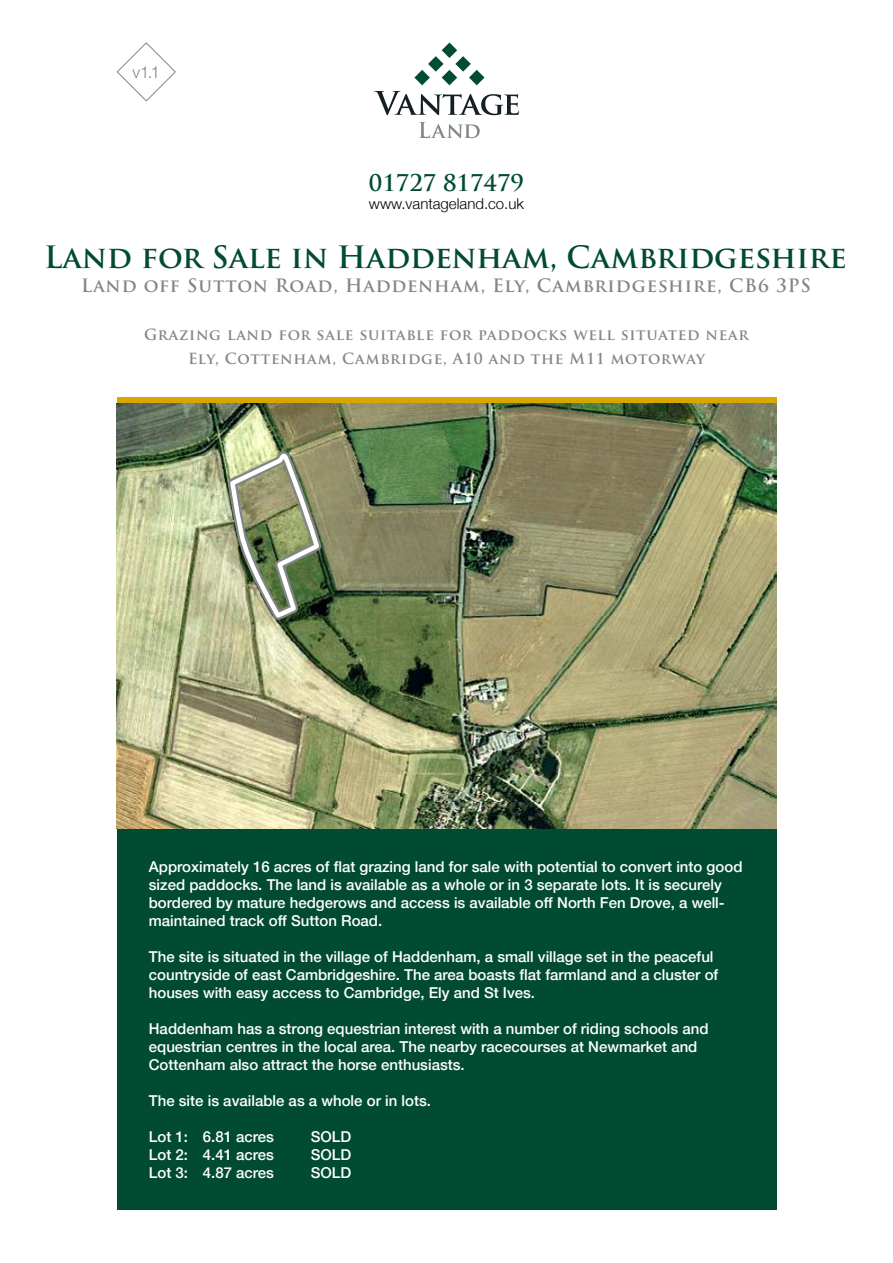
<style>
.page{position:relative;width:893px;height:1263px;background:#fff}
.page>*{position:absolute;margin:0;border:0;box-sizing:border-box;transform-origin:0 0}
.t1{font:700 30px "Trajan Pro";color:#004b31}
.t2{font:700 22.5px "Trajan Pro";color:#004b31}
.t3{font:700 18px "Trajan Pro";letter-spacing:.05em;color:#828785}
.t4{font:300 16.5px "Helvetica Neue";color:#828785}
.t5{font:500 15px/18px "Helvetica Neue LT";color:#fff}
.t6{font:700 15px/24px "Trajan Pro";letter-spacing:.05em;color:#828785;text-align:center}
.t7{font:300 15px "Helvetica Neue";color:#000}
</style>
<div class="page">
<svg style="left:117px;top:398px;width:659px;height:6px;background:#c59c0d"></svg>
<img style="left:117px;top:404px;width:659px;height:424px">
<div style="left:117px;top:829px;width:659px;height:381px;background:#004b31"></div>
<svg style="left:117px;top:42px;width:59px;height:59px"></svg>
<svg style="left:414px;top:43px;width:70px;height:42px"></svg>
<svg style="left:374px;top:91px;width:145px;height:24px"></svg>
<svg style="left:419px;top:122px;width:61px;height:16px"></svg>
<img style="left:221px;top:442px;width:107px;height:187px">
<p class="t4" style="left:133px;top:62px;width:29px">v1.1</p>
<h2 class="t2" style="left:369px;top:169px;width:157px">01727 817479</h2>
<p class="t7" style="left:369px;top:194px;width:157px">www.vantageland.co.uk</p>
<h1 class="t1" style="left:44px;top:239px;width:804px">Land for Sale in Haddenham, Cambridgeshire</h1>
<p class="t3" style="left:81px;top:275px;width:731px">Land off Sutton Road, Haddenham, Ely, Cambridgeshire, CB6 3PS</p>
<p class="t6" style="left:144px;top:323px;width:606px">Grazing land for sale suitable for paddocks well situated near<br>Ely, Cottenham, Cambridge, A10 and the M11 motorway</p>
<p class="t5" style="left:149px;top:857px;width:595px">Approximately 16 acres of flat grazing land for sale with potential to convert into good sized paddocks. The land is available as a whole or in 3 separate lots. It is securely bordered by mature hedgerows and access is available off North Fen Drove, a well&shy;maintained track off Sutton Road.</p>
<p class="t5" style="left:149px;top:947px;width:571px">The site is situated in the village of Haddenham, a small village set in the peaceful countryside of east Cambridgeshire. The area boasts flat farmland and a cluster of houses with easy access to Cambridge, Ely and St Ives.</p>
<p class="t5" style="left:149px;top:1019px;width:561px">Haddenham has a strong equestrian interest with a number of riding schools and equestrian centres in the local area. The nearby racecourses at Newmarket and<br>Cottenham also attract the horse enthusiasts.</p>
<p class="t5" style="left:149px;top:1091px;width:284px">The site is available as a whole or in lots.</p>
<p class="t5" style="left:149px;top:1127px;width:127px">Lot 1: 6.81 acres</p>
<p class="t5" style="left:311px;top:1127px;width:42px">SOLD</p>
<p class="t5" style="left:149px;top:1145px;width:127px">Lot 2: 4.41 acres</p>
<p class="t5" style="left:311px;top:1145px;width:42px">SOLD</p>
<p class="t5" style="left:149px;top:1163px;width:127px">Lot 3: 4.87 acres</p>
<p class="t5" style="left:311px;top:1163px;width:42px">SOLD</p>
</div>
